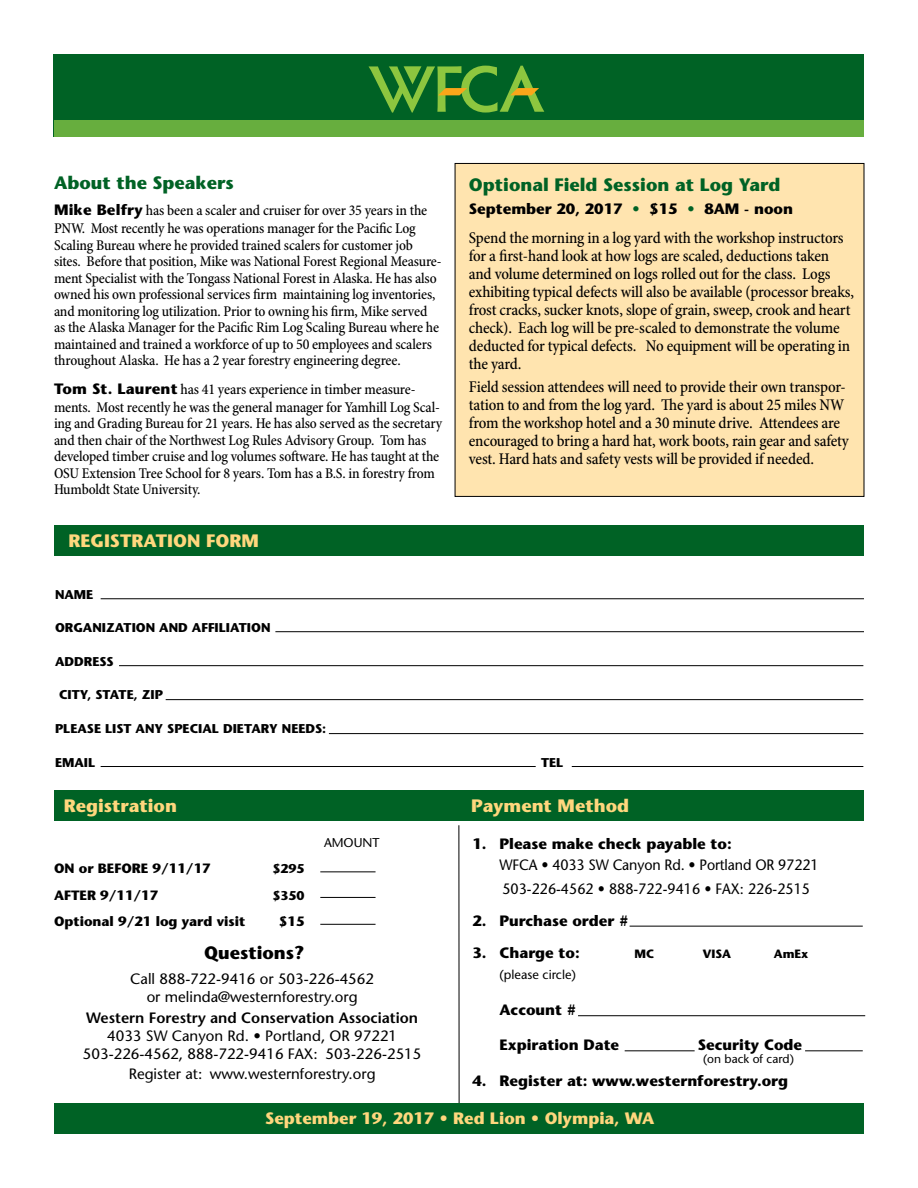
<style>
.page{position:relative;width:918px;height:1188px;background:#fff}
.page>*{position:absolute;margin:0;border:0;box-sizing:border-box;transform-origin:0 0}
.t1{font:700 18px "Stone Sans Std";color:#006225}
.t2{font:700 18px "Stone Sans Std";color:#ffd77d}
.t3{font:700 18px "Stone Sans Std";color:#000}
.t4{font:500 condensed 16.5px/18px "Minion Pro";letter-spacing:-.015em;color:#000}
.t5{font:700 16.5px "Stone Sans Std";color:#ffd77d}
.t6{font:500 condensed 15px/16.5px "Minion Pro";letter-spacing:-.015em;color:#000}
.t7{font:500 15px/18px "Stone Sans Std";color:#000;text-align:center}
.t8{font:700 15px "Stone Sans Std";color:#000}
.t9{font:500 15px/24.9px "Stone Sans Std";color:#000;scale:.95 1}
.t10{font:600 15px "Stone Sans Std";color:#000}
.t11{font:700 13.5px "Stone Sans Std";color:#000}
.t12{font:700 12.75px "Stone Sans Std";color:#000}
.t13{font:500 12.75px "Stone Sans Std";color:#000}
.t14{font:500 12px "Stone Sans Std";color:#000}
.t15{font:700 12px "Stone Sans Std";color:#000}
.s1{color:#006225}
.s2{font-family:"Stone Sans Std";font-weight:700;font-stretch:normal}
</style>
<div class="page">
<hr style="left:459px;top:825px;width:1px;height:279px;background:#000">
<hr style="left:320px;top:872px;width:56px;height:1px;background:#000">
<hr style="left:320px;top:897px;width:56px;height:1px;background:#000">
<div style="left:54px;top:54px;width:810px;height:82px;background:#006225"></div>
<div style="left:54px;top:1104px;width:810px;height:30px;background:#006225"></div>
<div style="left:54px;top:525px;width:810px;height:30px;background:#006225"></div>
<hr style="left:101px;top:599px;width:763px;height:1px;background:#000">
<hr style="left:275px;top:631px;width:589px;height:1px;background:#000">
<hr style="left:119px;top:665px;width:744px;height:1px;background:#000">
<hr style="left:572px;top:766px;width:291px;height:1px;background:#000">
<hr style="left:166px;top:699px;width:697px;height:1px;background:#000">
<hr style="left:329px;top:733px;width:534px;height:1px;background:#000">
<hr style="left:101px;top:766px;width:435px;height:1px;background:#000">
<hr style="left:578px;top:1015px;width:287px;height:1px;background:#000">
<hr style="left:625px;top:1051px;width:70px;height:1px;background:#000">
<hr style="left:630px;top:926px;width:233px;height:1px;background:#000">
<hr style="left:805px;top:1051px;width:58px;height:1px;background:#000">
<div style="left:54px;top:790px;width:810px;height:30px;background:#006225"></div>
<div style="left:54px;top:120px;width:810px;height:16px;background:#67ae3e"></div>
<svg style="left:369px;top:66px;width:175px;height:47px"></svg>
<div style="left:455px;top:163px;width:409px;height:333px;background:#ffe4af"></div>
<div style="left:455px;top:163px;width:409px;height:334px;border:1px solid #000"></div>
<hr style="left:320px;top:924px;width:56px;height:1px;background:#000">
<p class="t1" style="left:54px;top:172px;width:181px">About the Speakers</p>
<p class="t1" style="left:469px;top:174px;width:313px">Optional Field Session at Log Yard</p>
<p class="t8" style="left:469px;top:200px;width:326px">September 20, 2017 <span class="s1">•</span> $15 <span class="s1">•</span> 8AM - noon</p>
<p class="t4" style="left:469px;top:229px;width:387px">Spend the morning in a log yard with the workshop instructors for a first-hand look at how logs are scaled, deductions taken and volume determined on logs rolled out for the class. Logs exhibiting typical defects will also be available (processor breaks, frost cracks, sucker knots, slope of grain, sweep, crook and heart check). Each log will be pre-scaled to demonstrate the volume deducted for typical defects. No equipment will be operating in the yard.</p>
<p class="t4" style="left:469px;top:379px;width:382px">Field session attendees will need to provide their own transpor&shy;tation to and from the log yard. The yard is about 25 miles NW from the workshop hotel and a 30 minute drive. Attendees are encouraged to bring a hard hat, work boots, rain gear and safety vest. Hard hats and safety vests will be provided if needed.</p>
<p class="t6" style="left:54px;top:202px;width:375px;line-height:18px"><span class="s2">Mike Belfry</span> has been a scaler and cruiser for over 35 years in the<br>PNW. Most recently he was operations manager for the Pacific Log</p>
<p class="t6" style="left:54px;top:237px;width:389px">Scaling Bureau where he provided trained scalers for customer job sites. Before that position, Mike was National Forest Regional Measure&shy;ment Specialist with the Tongass National Forest in Alaska. He has also owned his own professional services firm maintaining log inventories, and monitoring log utilization. Prior to owning his firm, Mike served as the Alaska Manager for the Pacific Rim Log Scaling Bureau where he maintained and trained a workforce of up to 50 employees and scalers throughout Alaska. He has a 2 year forestry engineering degree.</p>
<p class="t6" style="left:54px;top:381px;width:387px;line-height:18px"><span class="s2">Tom St. Laurent</span> has 41 years experience in timber measure&shy;ments. Most recently he was the general manager for Yamhill Log Scal-</p>
<p class="t6" style="left:54px;top:416px;width:390px">ing and Grading Bureau for 21 years. He has also served as the secretary and then chair of the Northwest Log Rules Advisory Group. Tom has developed timber cruise and log volumes software. He has taught at the OSU Extension Tree School for 8 years. Tom has a B.S. in forestry from Humboldt State University.</p>
<p class="t2" style="left:69px;top:530px;width:192px">REGISTRATION FORM</p>
<p class="t12" style="left:55px;top:587px;width:40px">NAME</p>
<p class="t12" style="left:55px;top:620px;width:217px">ORGANIZATION AND AFFILIATION</p>
<p class="t12" style="left:55px;top:654px;width:60px">ADDRESS</p>
<p class="t12" style="left:59px;top:687px;width:105px">CITY, STATE, ZIP</p>
<p class="t12" style="left:55px;top:721px;width:273px">PLEASE LIST ANY SPECIAL DIETARY NEEDS:</p>
<p class="t12" style="left:55px;top:754px;width:42px">EMAIL</p>
<p class="t12" style="left:541px;top:754px;width:24px">TEL</p>
<p class="t2" style="left:64px;top:795px;width:115px">Registration</p>
<p class="t2" style="left:471px;top:795px;width:159px">Payment Method</p>
<p class="t13" style="left:324px;top:835px;width:57px">AMOUNT</p>
<p class="t11" style="left:54px;top:861px;width:158px">ON or BEFORE 9/11/17</p>
<p class="t12" style="left:272px;top:861px;width:34px">$295</p>
<p class="t11" style="left:54px;top:887px;width:106px">AFTER 9/11/17</p>
<p class="t12" style="left:272px;top:888px;width:34px">$350</p>
<p class="t11" style="left:54px;top:913px;width:193px">Optional 9/21 log yard visit</p>
<p class="t11" style="left:279px;top:913px;width:27px">$15</p>
<p class="t3" style="left:204px;top:942px;width:102px">Questions?</p>
<p class="t7" style="left:130px;top:970px;width:245px">Call 888-722-9416 or 503-226-4562 or melinda@westernforestry.org</p>
<p class="t10" style="left:86px;top:1008px;width:333px">Western Forestry and Conservation Association</p>
<p class="t7" style="left:83px;top:1026px;width:340px">4033 SW Canyon Rd. • Portland, OR 97221<br>503-226-4562, 888-722-9416 FAX: 503-226-2515</p>
<p class="t7" style="left:129px;top:1065px;width:248px">Register at: www.westernforestry.org</p>
<p class="t8" style="left:472px;top:834px;width:261px">1. Please make check payable to:</p>
<p class="t9" style="left:500px;top:852px;width:337px">WFCA • 4033 SW Canyon Rd. • Portland OR 97221<br>503-226-4562 • 888-722-9416 • FAX: 226-2515</p>
<p class="t8" style="left:472px;top:912px;width:158px">2. Purchase order #</p>
<p class="t8" style="left:472px;top:944px;width:109px">3. Charge to:</p>
<p class="t15" style="left:634px;top:947px;width:21px">MC</p>
<p class="t15" style="left:703px;top:947px;width:30px">VISA</p>
<p class="t15" style="left:774px;top:947px;width:36px">AmEx</p>
<p class="t13" style="left:500px;top:967px;width:78px">(please circle)</p>
<p class="t8" style="left:500px;top:1000px;width:78px">Account #</p>
<p class="t8" style="left:500px;top:1036px;width:121px">Expiration Date</p>
<p class="t8" style="left:698px;top:1036px;width:106px">Security Code</p>
<p class="t8" style="left:472px;top:1072px;width:317px">4. Register at: www.westernforestry.org</p>
<p class="t14" style="left:703px;top:1052px;width:92px">(on back of card)</p>
<p class="t5" style="left:265px;top:1108px;width:391px">September 19, 2017 • Red Lion • Olympia, WA</p>
</div>
